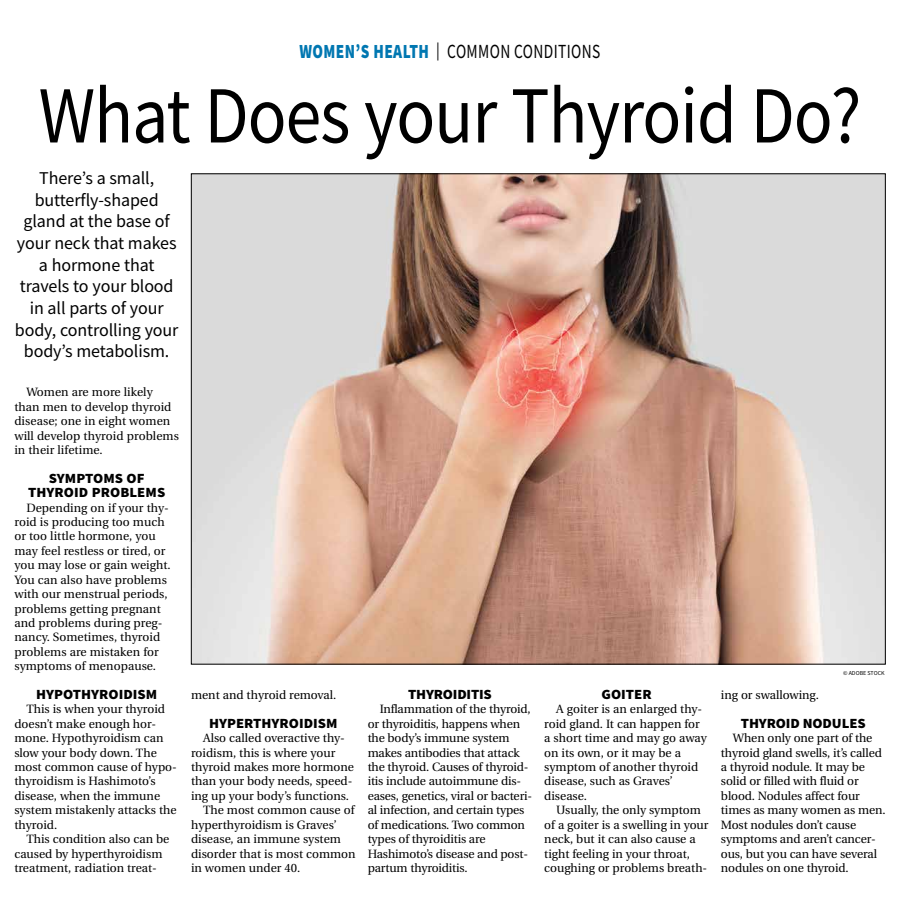
<style>
.page{position:relative;width:900px;height:908px;background:#fff}
.page>*{position:absolute;margin:0;border:0;box-sizing:border-box;transform-origin:0 0}
.t1{font:81px "Source Sans Pro";letter-spacing:-.015em;color:#000;scale:.89 1}
.t2{font:20px "Source Sans Pro";letter-spacing:.025em;color:#000;scale:.77 1}
.t3{font:18px/21.6px "Source Sans Pro";letter-spacing:-.005em;color:#000;text-align:center}
.t4{font:900 14px/14.4px "Source Sans Pro";color:#000;text-align:center;scale:1.05 1}
.t5{font:12px/14.4px "Utopia";color:#000}
.t6{font:6px "Source Sans Pro";color:#000}
.s1{font-weight:900;color:#0077b1}
.s2{font-size:18px}
</style>
<div class="page">
<img style="left:193px;top:175px;width:691px;height:487px">
<h2 class="t2" style="left:300px;top:39px;width:392px"><span class="s1">WOMEN’S HEALTH</span> <span class="s2">|</span> COMMON CONDITIONS</h2>
<h1 class="t1" style="left:39px;top:64px;width:926px">What Does your Thyroid Do?</h1>
<h3 class="t3" style="left:15px;top:167px;width:165px">There’s a small, butterfly-shaped gland at the base of your neck that makes a hormone that travels to your blood in all parts of your body, controlling your body’s metabolism.</h3>
<p class="t5" style="left:14px;top:385px;width:166px;text-indent:12px">Women are more likely than men to develop thyroid disease; one in eight women will develop thyroid problems in their lifetime.</p>
<p class="t4" style="left:28px;top:470px;width:132px">SYMPTOMS OF<br>THYROID PROBLEMS</p>
<p class="t5" style="left:14px;top:500px;width:158px;text-indent:12px">Depending on if your thy&shy;roid is producing too much or too little hormone, you may feel restless or tired, or you may lose or gain weight.<br>You can also have problems with our menstrual periods, problems getting pregnant and problems during preg&shy;nancy. Sometimes, thyroid problems are mistaken for symptoms of menopause.</p>
<p class="t4" style="left:36px;top:686px;width:117px">HYPOTHYROIDISM</p>
<p class="t5" style="left:14px;top:702px;width:164px;text-indent:12px">This is when your thyroid doesn’t make enough hor&shy;mone. Hypothyroidism can slow your body down. The most common cause of hypo&shy;thyroidism is Hashimoto’s disease, when the immune system mistakenly attacks the thyroid.</p>
<p class="t5" style="left:14px;top:831px;width:157px;text-indent:12px">This condition also can be caused by hyperthyroidism treatment, radiation treat-</p>
<p class="t5" style="left:191px;top:687px;width:147px">ment and thyroid removal.</p>
<p class="t4" style="left:209px;top:715px;width:124px">HYPERTHYROIDISM</p>
<p class="t5" style="left:203px;top:731px;width:143px">Also called overactive thy-</p>
<p class="t5" style="left:191px;top:745px;width:146px">roidism, this is where your</p>
<p class="t5" style="left:191px;top:759px;width:165px">thyroid makes more hormone</p>
<p class="t5" style="left:191px;top:774px;width:163px">than your body needs, speed-</p>
<p class="t5" style="left:191px;top:788px;width:160px">ing up your body’s functions.</p>
<p class="t5" style="left:203px;top:803px;width:153px">The most common cause of</p>
<p class="t5" style="left:191px;top:817px;width:147px">hyperthyroidism is Graves’</p>
<p class="t5" style="left:191px;top:831px;width:152px">disease, an immune system</p>
<p class="t5" style="left:191px;top:846px;width:166px">disorder that is most common</p>
<p class="t5" style="left:191px;top:860px;width:111px">in women under 40.</p>
<p class="t4" style="left:408px;top:686px;width:81px">THYROIDITIS</p>
<p class="t5" style="left:368px;top:702px;width:166px;text-indent:12px">Inflammation of the thyroid, or thyroiditis, happens when the body’s immune system makes antibodies that attack the thyroid. Causes of thyroid&shy;itis include autoimmune dis&shy;eases, genetics, viral or bacteri&shy;al infection, and certain types of medications. Two common types of thyroiditis are<br>Hashimoto’s disease and post&shy;partum thyroiditis.</p>
<p class="t4" style="left:602px;top:686px;width:49px">GOITER</p>
<p class="t5" style="left:544px;top:702px;width:164px;text-indent:12px">A goiter is an enlarged thy&shy;roid gland. It can happen for a short time and may go away on its own, or it may be a symptom of another thyroid disease, such as Graves’ disease.</p>
<p class="t5" style="left:544px;top:803px;width:166px;text-indent:12px">Usually, the only symptom of a goiter is a swelling in your neck, but it can also cause a tight feeling in your throat, coughing or problems breath-</p>
<p class="t6" style="left:843px;top:669px;width:43px">© ADOBE STOCK</p>
<p class="t5" style="left:721px;top:687px;width:100px">ing or swallowing.</p>
<p class="t4" style="left:741px;top:715px;width:120px">THYROID NODULES</p>
<p class="t5" style="left:721px;top:731px;width:166px;text-indent:12px">When only one part of the thyroid gland swells, it’s called a thyroid nodule. It may be solid or filled with fluid or blood. Nodules affect four times as many women as men.<br>Most nodules don’t cause symptoms and aren’t cancer&shy;ous, but you can have several nodules on one thyroid.</p>
</div>
